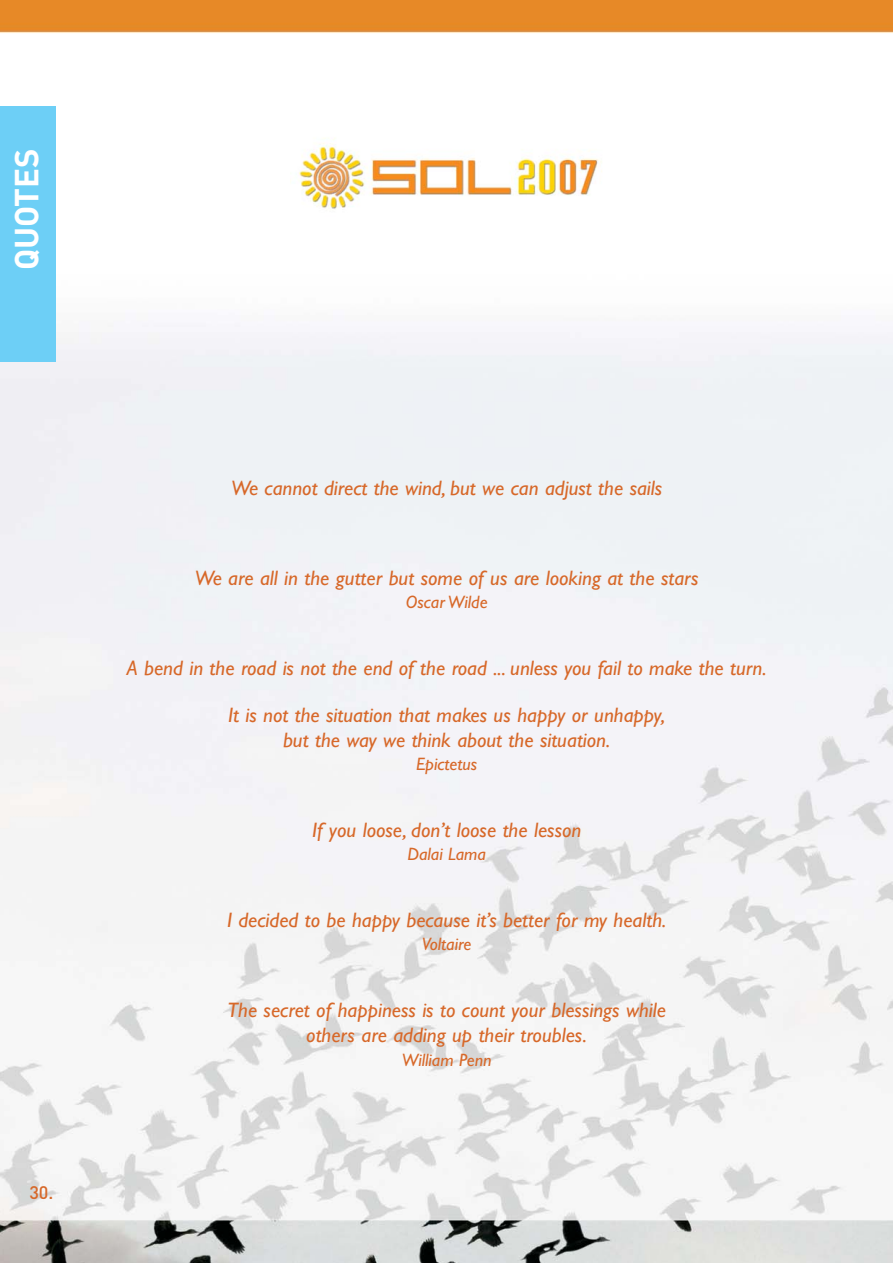
<style>
.page{position:relative;width:893px;height:1263px;background:#fff}
.page>*{position:absolute;margin:0;border:0;box-sizing:border-box;transform-origin:0 0}
.t1{font:700 33px "DIN";color:#fff}
.t2{font:italic 21px/25.2px "Gill Sans";color:#d76829;text-align:center}
.t3{font:italic 18px "Gill Sans";color:#d76829}
.t4{font:500 18px "DIN";color:#d76829}
</style>
<div class="page">
<img style="left:0;top:0;width:892px;height:1263px">
<div style="left:0;top:106px;width:55px;height:255px;background:#6dcff6"></div>
<img style="left:291px;top:128px;width:319px;height:89px">
<h1 class="t1" style="left:16px;top:270px;width:124px;rotate:-90deg">QUOTES</h1>
<p class="t4" style="left:29px;top:1186px;width:26px">30.</p>
<p class="t2" style="left:231px;top:478px;width:432px">We cannot direct the wind, but we can adjust the sails</p>
<p class="t2" style="left:195px;top:568px;width:505px">We are all in the gutter but some of us are looking at the stars</p>
<p class="t3" style="left:406px;top:596px;width:83px">Oscar Wilde</p>
<p class="t2" style="left:127px;top:658px;width:641px">A bend in the road is not the end of the road ... unless you fail to make the turn.</p>
<p class="t2" style="left:228px;top:705px;width:439px">It is not the situation that makes us happy or unhappy, but the way we think about the situation.</p>
<p class="t3" style="left:416px;top:758px;width:63px">Epictetus</p>
<p class="t2" style="left:312px;top:820px;width:271px">If you loose, don’t loose the lesson</p>
<p class="t3" style="left:407px;top:848px;width:80px">Dalai Lama</p>
<p class="t2" style="left:227px;top:910px;width:441px">I decided to be happy because it’s better for my health.</p>
<p class="t3" style="left:422px;top:938px;width:51px">Voltaire</p>
<p class="t2" style="left:227px;top:1000px;width:440px">The secret of happiness is to count your blessings while others are adding up their troubles.</p>
<p class="t3" style="left:401px;top:1053px;width:91px">William Penn</p>
</div>
